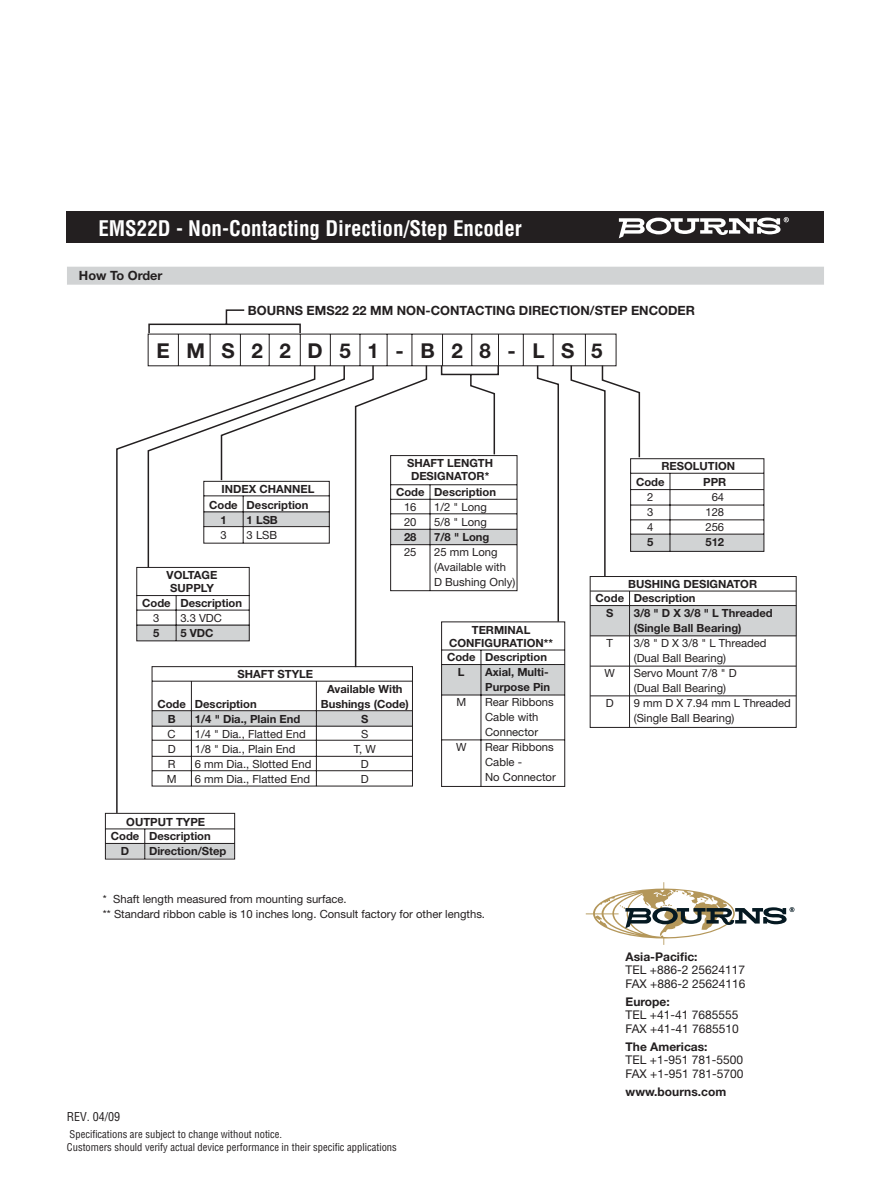
<style>
.page{position:relative;width:891px;height:1188px;background:#fff}
.page>*{position:absolute;margin:0;border:0;box-sizing:border-box;transform-origin:0 0}
.t1{font:700 condensed 21px "Helvetica";color:#fff}
.t2{font:700 20.55px "Helvetica Neue";letter-spacing:.81em;color:#231f20}
.t3{font:700 12.75px "Helvetica Neue";color:#231f20}
.t4{font:12px/13.5px "Helvetica Neue";color:#231f20}
.t5{font:700 12px "Helvetica Neue";color:#231f20}
.t6{font:condensed 12px "Helvetica";color:#231f20}
.t7{font:11.25px/15px "Helvetica Neue";color:#231f20}
.t8{font:700 11.25px/15px "Helvetica Neue";color:#231f20;text-align:center}
.t9{font:condensed 10.5px/12.8px "Helvetica";color:#231f20}
</style>
<div class="page">
<div style="left:590px;top:605px;width:206px;height:31px;background:#d1d3d4"></div>
<div style="left:590px;top:576px;width:207px;height:152px;border:1px solid #231f20"></div>
<svg style="left:105px;top:813px;width:130px;height:47px"></svg>
<svg style="left:641px;top:458px;width:124px;height:94px"></svg>
<hr style="left:590px;top:591px;width:206px;height:1px;background:#231f20">
<hr style="left:590px;top:605px;width:206px;height:1px;background:#231f20">
<hr style="left:590px;top:635px;width:206px;height:1px;background:#231f20">
<hr style="left:590px;top:666px;width:206px;height:1px;background:#231f20">
<hr style="left:590px;top:696px;width:206px;height:1px;background:#231f20">
<svg style="left:115px;top:309px;width:526px;height:505px"></svg>
<div style="left:67px;top:212px;width:757px;height:31px;background:#231f20"></div>
<svg style="left:619px;top:217px;width:170px;height:21px"></svg>
<div style="left:67px;top:267px;width:757px;height:18px;background:#d1d3d4"></div>
<svg style="left:586px;top:882px;width:208px;height:63px"></svg>
<h1 class="t1" style="left:98px;top:220px;width:425px">EMS22D - Non-Contacting Direction/Step Encoder</h1>
<p class="t3" style="left:79px;top:271px;width:85px">How To Order</p>
<p class="t3" style="left:248px;top:306px;width:449px">BOURNS EMS22 22 MM NON-CONTACTING DIRECTION/STEP ENCODER</p>
<h2 class="t2" style="left:157px;top:343px;width:447px">EMS22D51-B28-LS5</h2>
<p class="t8" style="left:407px;top:458px;width:88px;line-height:13.2px">SHAFT LENGTH<br>DESIGNATOR*</p>
<p class="t8" style="left:396px;top:486px;width:30px">Code</p>
<p class="t7" style="left:404px;top:501px;width:14px">16<br>20</p>
<p class="t8" style="left:404px;top:531px;width:14px">28</p>
<p class="t7" style="left:404px;top:546px;width:14px">25</p>
<p class="t8" style="left:222px;top:482px;width:94px">INDEX CHANNEL</p>
<p class="t8" style="left:209px;top:498px;width:30px">Code</p>
<p class="t8" style="left:220px;top:513px;width:8px">1</p>
<p class="t7" style="left:220px;top:528px;width:8px">3</p>
<p class="t8" style="left:434px;top:486px;width:63px">Description</p>
<p class="t7" style="left:434px;top:501px;width:54px">1/2 " Long<br>5/8 " Long</p>
<p class="t8" style="left:434px;top:531px;width:57px">7/8 " Long</p>
<p class="t7" style="left:434px;top:546px;width:83px">25 mm Long (Available with<br>D Bushing Only)</p>
<p class="t8" style="left:247px;top:498px;width:63px;text-align:left">Description<br>1 LSB</p>
<p class="t7" style="left:247px;top:528px;width:32px">3 LSB</p>
<p class="t8" style="left:167px;top:569px;width:52px;line-height:13.2px">VOLTAGE<br>SUPPLY</p>
<p class="t8" style="left:142px;top:596px;width:30px">Code</p>
<p class="t7" style="left:153px;top:612px;width:8px">3</p>
<p class="t8" style="left:153px;top:626px;width:8px">5</p>
<p class="t8" style="left:180px;top:596px;width:63px">Description</p>
<p class="t7" style="left:180px;top:612px;width:43px">3.3 VDC</p>
<p class="t8" style="left:180px;top:626px;width:35px">5 VDC</p>
<p class="t8" style="left:449px;top:624px;width:105px;line-height:13.2px">TERMINAL<br>CONFIGURATION**</p>
<p class="t8" style="left:447px;top:651px;width:30px">Code<br>L</p>
<p class="t7" style="left:456px;top:696px;width:11px">M</p>
<p class="t7" style="left:456px;top:741px;width:12px">W</p>
<p class="t8" style="left:485px;top:651px;width:67px;text-align:left">Description<br>Axial, Multi-<br>Purpose Pin</p>
<p class="t7" style="left:485px;top:696px;width:72px">Rear Ribbons<br>Cable with<br>Connector<br>Rear Ribbons<br>Cable -<br>No Connector</p>
<p class="t8" style="left:237px;top:668px;width:77px">SHAFT STYLE</p>
<p class="t8" style="left:321px;top:682px;width:90px">Available With<br>Bushings (Code)<br>S</p>
<p class="t7" style="left:354px;top:727px;width:23px;text-align:center">S<br>T, W<br>D<br>D</p>
<p class="t8" style="left:157px;top:697px;width:30px">Code<br>B</p>
<p class="t7" style="left:167px;top:727px;width:11px;text-align:justify">C D R M</p>
<p class="t8" style="left:195px;top:697px;width:107px;text-align:left">Description<br>1/4 " Dia., Plain End</p>
<p class="t7" style="left:195px;top:727px;width:118px">1/4 " Dia., Flatted End<br>1/8 " Dia., Plain End<br>6 mm Dia., Slotted End<br>6 mm Dia., Flatted End</p>
<p class="t8" style="left:126px;top:815px;width:80px">OUTPUT TYPE</p>
<p class="t8" style="left:111px;top:830px;width:30px">Code</p>
<p class="t8" style="left:121px;top:845px;width:10px">D</p>
<p class="t8" style="left:149px;top:830px;width:79px;text-align:left">Description<br>Direction/Step</p>
<p class="t7" style="left:103px;top:892px;width:384px">* Shaft length measured from mounting surface.<br>** Standard ribbon cable is 10 inches long. Consult factory for other lengths.</p>
<p class="t6" style="left:67px;top:1112px;width:55px">REV. 04/09</p>
<p class="t9" style="left:67px;top:1129px;width:331px">Specifications are subject to change without notice.<br>Customers should verify actual device performance in their specific applications</p>
<p class="t8" style="left:636px;top:459px;width:101px;line-height:16px;text-align:left;text-indent:25px">RESOLUTION<br>Code</p>
<p class="t7" style="left:647px;top:491px;width:8px;text-align:justify">2<br>3<br>4</p>
<p class="t8" style="left:647px;top:536px;width:8px">5</p>
<p class="t8" style="left:703px;top:476px;width:25px">PPR</p>
<p class="t7" style="left:705px;top:491px;width:20px;text-align:center">64<br>128<br>256</p>
<p class="t8" style="left:705px;top:536px;width:20px">512</p>
<p class="t8" style="left:628px;top:578px;width:130px">BUSHING DESIGNATOR</p>
<p class="t8" style="left:596px;top:592px;width:30px">Code<br>S</p>
<p class="t7" style="left:607px;top:637px;width:8px">T</p>
<p class="t7" style="left:605px;top:667px;width:12px">W</p>
<p class="t7" style="left:606px;top:697px;width:9px">D</p>
<p class="t8" style="left:634px;top:592px;width:141px;text-align:left">Description<br>3/8 " D X 3/8 " L Threaded (Single Ball Bearing)</p>
<p class="t7" style="left:634px;top:637px;width:159px">3/8 " D X 3/8 " L Threaded (Dual Ball Bearing)<br>Servo Mount 7/8 " D<br>(Dual Ball Bearing)<br>9 mm D X 7.94 mm L Threaded (Single Ball Bearing)</p>
<p class="t5" style="left:626px;top:952px;width:73px">Asia-Pacific:</p>
<p class="t4" style="left:626px;top:964px;width:121px">TEL +886-2 25624117<br>FAX +886-2 25624116</p>
<p class="t5" style="left:626px;top:997px;width:46px">Europe:</p>
<p class="t4" style="left:626px;top:1009px;width:115px">TEL +41-41 7685555<br>FAX +41-41 7685510</p>
<p class="t5" style="left:626px;top:1042px;width:83px">The Americas:</p>
<p class="t4" style="left:626px;top:1054px;width:119px">TEL +1-951 781-5500<br>FAX +1-951 781-5700</p>
<p class="t5" style="left:626px;top:1087px;width:102px">www.bourns.com</p>
</div>
